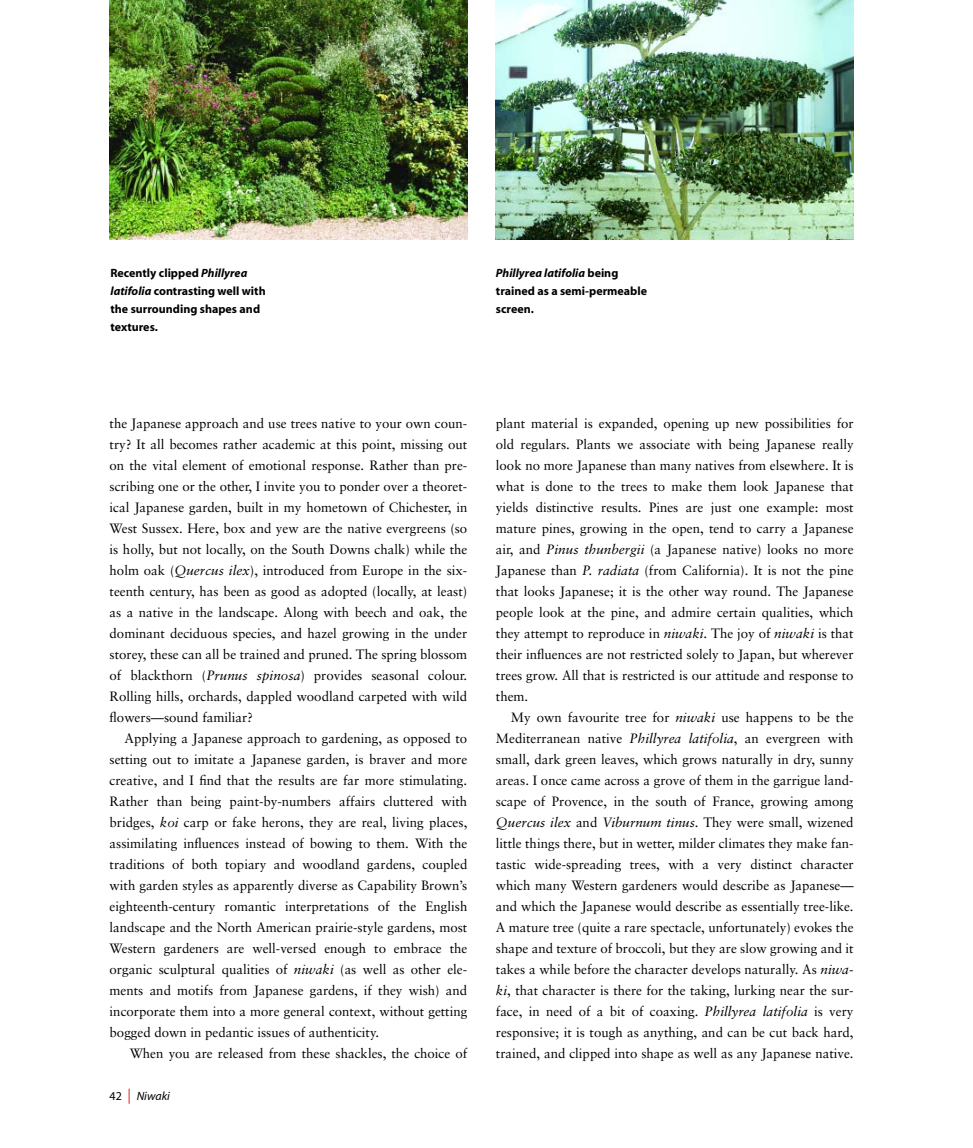
<style>
.page{position:relative;width:973px;height:1148px;background:#fff}
.page>*{position:absolute;margin:0;border:0;box-sizing:border-box;transform-origin:0 0}
.t1{font:13.5px "Sabon";color:#000}
.t2{font:700 12px/18px "Myriad";color:#000}
.t3{font:italic 12px "Myriad";color:#000}
.s1{font-style:italic}
.s2{font-style:normal}
.s3{font-style:normal;font-size:15px;color:#e12a20}
</style>
<div class="page">
<img style="left:109px;top:0;width:745px;height:240px">
<p class="t2" style="left:110px;top:265px;width:157px">Recently clipped <span class="s1">Phillyrea latifolia</span> contrasting well with the surrounding shapes and textures.</p>
<p class="t2" style="left:496px;top:265px;width:153px"><span class="s1">Phillyrea latifolia</span> being trained as a semi-permeable screen.</p>
<p class="t1" style="left:110px;top:417px;width:359px">the Japanese approach and use trees native to your own coun-</p>
<p class="t1" style="left:110px;top:438px;width:359px">try? It all becomes rather academic at this point, missing out</p>
<p class="t1" style="left:110px;top:459px;width:359px">on the vital element of emotional response. Rather than pre-</p>
<p class="t1" style="left:110px;top:480px;width:359px">scribing one or the other, I invite you to ponder over a theoret-</p>
<p class="t1" style="left:110px;top:501px;width:359px">ical Japanese garden, built in my hometown of Chichester, in</p>
<p class="t1" style="left:110px;top:522px;width:359px">West Sussex. Here, box and yew are the native evergreens (so</p>
<p class="t1" style="left:110px;top:543px;width:359px">is holly, but not locally, on the South Downs chalk) while the</p>
<p class="t1" style="left:110px;top:564px;width:359px">holm oak (<span class="s1">Quercus ilex</span>), introduced from Europe in the six-</p>
<p class="t1" style="left:110px;top:585px;width:359px">teenth century, has been as good as adopted (locally, at least)</p>
<p class="t1" style="left:110px;top:606px;width:359px">as a native in the landscape. Along with beech and oak, the</p>
<p class="t1" style="left:110px;top:627px;width:359px">dominant deciduous species, and hazel growing in the under</p>
<p class="t1" style="left:110px;top:648px;width:359px">storey, these can all be trained and pruned. The spring blossom</p>
<p class="t1" style="left:110px;top:669px;width:359px">of blackthorn (<span class="s1">Prunus spinosa</span>) provides seasonal colour.</p>
<p class="t1" style="left:110px;top:690px;width:359px">Rolling hills, orchards, dappled woodland carpeted with wild</p>
<p class="t1" style="left:110px;top:711px;width:145px">flowers—sound familiar?</p>
<p class="t1" style="left:124px;top:732px;width:344px">Applying a Japanese approach to gardening, as opposed to</p>
<p class="t1" style="left:110px;top:753px;width:359px">setting out to imitate a Japanese garden, is braver and more</p>
<p class="t1" style="left:110px;top:774px;width:359px">creative, and I find that the results are far more stimulating.</p>
<p class="t1" style="left:110px;top:795px;width:359px">Rather than being paint-by-numbers affairs cluttered with</p>
<p class="t1" style="left:110px;top:816px;width:359px">bridges, <span class="s1">koi</span> carp or fake herons, they are real, living places,</p>
<p class="t1" style="left:110px;top:837px;width:359px">assimilating influences instead of bowing to them. With the</p>
<p class="t1" style="left:110px;top:858px;width:359px">traditions of both topiary and woodland gardens, coupled</p>
<p class="t1" style="left:110px;top:879px;width:359px">with garden styles as apparently diverse as Capability Brown’s</p>
<p class="t1" style="left:110px;top:900px;width:359px">eighteenth-century romantic interpretations of the English</p>
<p class="t1" style="left:110px;top:921px;width:359px">landscape and the North American prairie-style gardens, most</p>
<p class="t1" style="left:110px;top:942px;width:359px">Western gardeners are well-versed enough to embrace the</p>
<p class="t1" style="left:110px;top:963px;width:359px">organic sculptural qualities of <span class="s1">niwaki</span> (as well as other ele-</p>
<p class="t1" style="left:110px;top:984px;width:359px">ments and motifs from Japanese gardens, if they wish) and</p>
<p class="t1" style="left:110px;top:1005px;width:359px">incorporate them into a more general context, without getting</p>
<p class="t1" style="left:110px;top:1026px;width:271px">bogged down in pedantic issues of authenticity.</p>
<p class="t1" style="left:130px;top:1047px;width:339px">When you are released from these shackles, the choice of</p>
<p class="t3" style="left:110px;top:1091px;width:62px"><span class="s2">42</span> <span class="s3">|</span> Niwaki</p>
<p class="t1" style="left:496px;top:417px;width:359px">plant material is expanded, opening up new possibilities for</p>
<p class="t1" style="left:496px;top:438px;width:359px">old regulars. Plants we associate with being Japanese really</p>
<p class="t1" style="left:496px;top:459px;width:359px">look no more Japanese than many natives from elsewhere. It is</p>
<p class="t1" style="left:496px;top:480px;width:359px">what is done to the trees to make them look Japanese that</p>
<p class="t1" style="left:496px;top:501px;width:359px">yields distinctive results. Pines are just one example: most</p>
<p class="t1" style="left:496px;top:522px;width:359px">mature pines, growing in the open, tend to carry a Japanese</p>
<p class="t1" style="left:496px;top:543px;width:359px">air, and <span class="s1">Pinus thunbergii</span> (a Japanese native) looks no more</p>
<p class="t1" style="left:496px;top:564px;width:359px">Japanese than <span class="s1">P. radiata</span> (from California). It is not the pine</p>
<p class="t1" style="left:496px;top:585px;width:359px">that looks Japanese; it is the other way round. The Japanese</p>
<p class="t1" style="left:496px;top:606px;width:359px">people look at the pine, and admire certain qualities, which</p>
<p class="t1" style="left:496px;top:627px;width:359px">they attempt to reproduce in <span class="s1">niwaki</span>. The joy of <span class="s1">niwaki</span> is that</p>
<p class="t1" style="left:496px;top:648px;width:359px">their influences are not restricted solely to Japan, but wherever</p>
<p class="t1" style="left:496px;top:669px;width:359px">trees grow. All that is restricted is our attitude and response to</p>
<p class="t1" style="left:496px;top:690px;width:34px">them.</p>
<p class="t1" style="left:511px;top:711px;width:344px">My own favourite tree for <span class="s1">niwaki</span> use happens to be the</p>
<p class="t1" style="left:496px;top:732px;width:359px">Mediterranean native <span class="s1">Phillyrea latifolia</span>, an evergreen with</p>
<p class="t1" style="left:496px;top:753px;width:359px">small, dark green leaves, which grows naturally in dry, sunny</p>
<p class="t1" style="left:496px;top:774px;width:359px">areas. I once came across a grove of them in the garrigue land-</p>
<p class="t1" style="left:496px;top:795px;width:359px">scape of Provence, in the south of France, growing among</p>
<p class="t1" style="left:496px;top:816px;width:359px"><span class="s1">Quercus ilex</span> and <span class="s1">Viburnum tinus</span>. They were small, wizened</p>
<p class="t1" style="left:496px;top:837px;width:359px">little things there, but in wetter, milder climates they make fan-</p>
<p class="t1" style="left:496px;top:858px;width:359px">tastic wide-spreading trees, with a very distinct character</p>
<p class="t1" style="left:496px;top:879px;width:359px">which many Western gardeners would describe as Japanese—</p>
<p class="t1" style="left:496px;top:900px;width:359px">and which the Japanese would describe as essentially tree-like.</p>
<p class="t1" style="left:496px;top:921px;width:359px">A mature tree (quite a rare spectacle, unfortunately) evokes the</p>
<p class="t1" style="left:496px;top:942px;width:359px">shape and texture of broccoli, but they are slow growing and it</p>
<p class="t1" style="left:496px;top:963px;width:359px">takes a while before the character develops naturally. As <span class="s1">niwa-</span></p>
<p class="t1" style="left:496px;top:984px;width:359px"><span class="s1">ki</span>, that character is there for the taking, lurking near the sur-</p>
<p class="t1" style="left:496px;top:1005px;width:359px">face, in need of a bit of coaxing. <span class="s1">Phillyrea latifolia</span> is very</p>
<p class="t1" style="left:496px;top:1026px;width:359px">responsive; it is tough as anything, and can be cut back hard,</p>
<p class="t1" style="left:496px;top:1047px;width:359px">trained, and clipped into shape as well as any Japanese native.</p>
</div>
